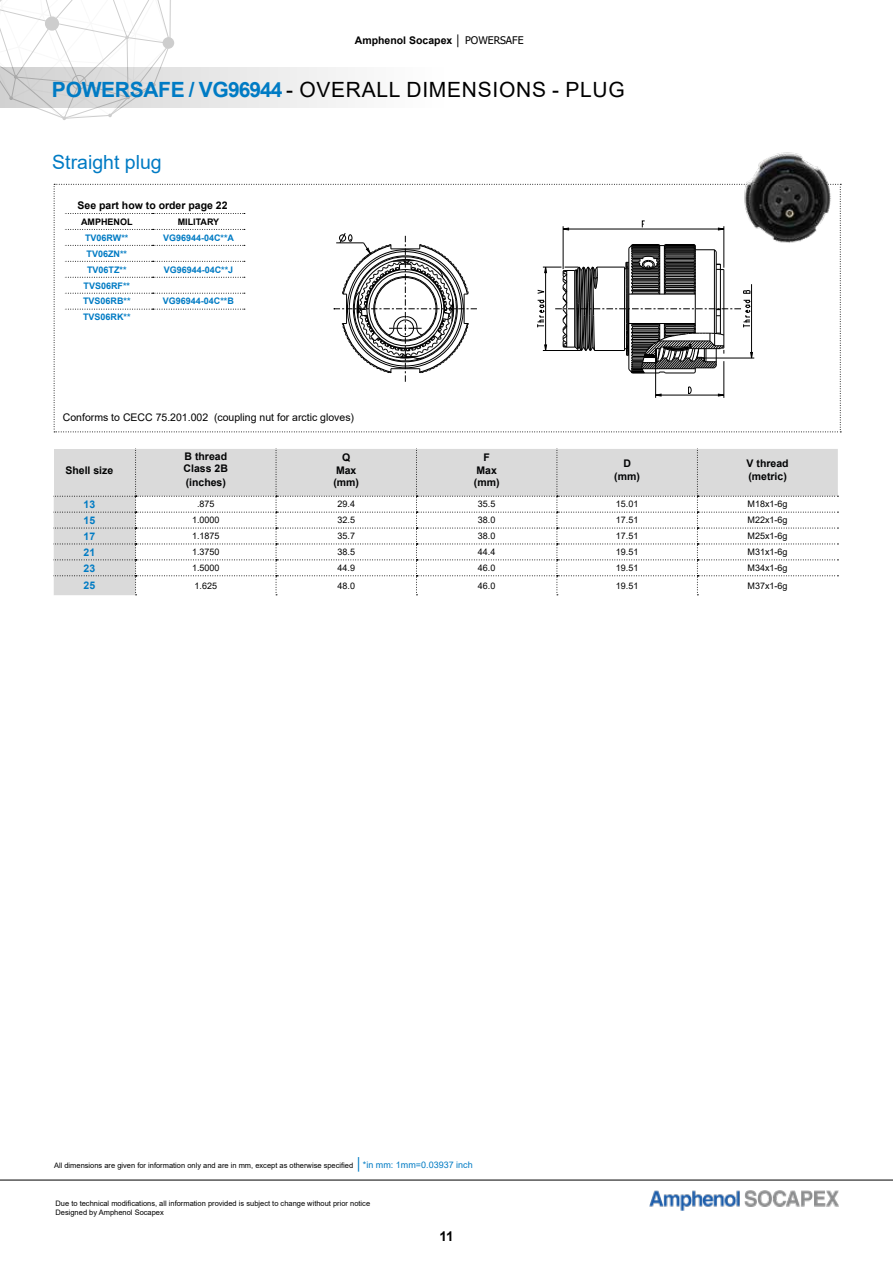
<style>
.page{position:relative;width:893px;height:1263px;background:#fff}
.page>*{position:absolute;margin:0;border:0;box-sizing:border-box;transform-origin:0 0}
.t1{font:21px "Arial";letter-spacing:.035em;color:#000}
.t2{font:19.5px "Arial";color:#007bc4}
.t3{font:700 13.5px "Arial";color:#000}
.t4{font:700 10.5px/12.6px "Arial";color:#020304;text-align:center}
.t5{font:10.5px "Arial";color:#000}
.t6{font:700 10.5px "Arial";color:#000}
.t7{font:700 10.5px "Arial";color:#007bc4}
.t8{font:700 10.5px "Arial";color:#010202}
.t9{font:9px "Arial";color:#000}
.t10{font:700 9px/15.9px "Arial";color:#007bc4}
.t11{font:700 9px "Arial";color:#000}
.t12{font:7.5px/9px "Arial";color:#000}
.s1{font-style:italic}
.s2{font-family:"Tahoma";font-weight:400}
.s3{font-weight:700;color:#007bc4}
.s4{font-size:12px;color:#007bc4}
.s5{font-size:9px;color:#007bc4}
</style>
<div class="page">
<hr style="left:0;top:1180px;width:893px;height:1px;background:#000">
<img style="left:650px;top:1190px;width:189px;height:21px">
<svg style="left:0;top:0;width:172px;height:120px"></svg>
<div style="left:163px;top:37px;width:11px;height:12px;background:#cdcdcd;border-radius:50%"></div>
<div style="left:0;top:68px;width:824px;height:40px;background:linear-gradient(to right,#d8d8d8,#fff)"></div>
<svg style="left:54px;top:449px;width:784px;height:146px"></svg>
<svg style="left:54px;top:184px;width:787px;height:248px"></svg>
<img style="left:727px;top:152px;width:115px;height:99px">
<h3 class="t6" style="left:355px;top:33px;width:170px">Amphenol Socapex <span class="s1">│</span> <span class="s2">POWERSAFE</span></h3>
<h1 class="t1" style="left:52px;top:75px;width:574px"><span class="s3">POWERSAFE / VG96944</span> - OVERALL DIMENSIONS - PLUG</h1>
<h2 class="t2" style="left:52px;top:149px;width:111px">Straight plug</h2>
<h3 class="t6" style="left:78px;top:198px;width:151px">See part how to order page 22</h3>
<p class="t11" style="left:81px;top:215px;width:53px">AMPHENOL</p>
<p class="t11" style="left:178px;top:215px;width:43px">MILITARY</p>
<p class="t10" style="left:85px;top:230px;width:45px">TV06RW**</p>
<p class="t10" style="left:163px;top:230px;width:73px">VG96944-04C**A</p>
<p class="t10" style="left:87px;top:246px;width:42px">TV06ZN**<br>TV06TZ**</p>
<p class="t10" style="left:164px;top:262px;width:71px">VG96944-04C**J</p>
<p class="t10" style="left:83px;top:277px;width:49px">TVS06RF**<br>TVS06RB**</p>
<p class="t10" style="left:83px;top:309px;width:49px">TVS06RK**</p>
<p class="t10" style="left:163px;top:293px;width:73px">VG96944-04C**B</p>
<h3 class="t5" style="left:63px;top:410px;width:293px">Conforms to CECC 75.201.002 (coupling nut for arctic gloves)</h3>
<h3 class="t8" style="left:65px;top:463px;width:49px">Shell size</h3>
<h3 class="t4" style="left:184px;top:451px;width:46px;line-height:12px;text-align:left">B thread<br>Class 2B</h3>
<h3 class="t4" style="left:186px;top:476px;width:42px">(inches)</h3>
<h3 class="t4" style="left:333px;top:451px;width:27px">Q<br>Max (mm)</h3>
<h3 class="t4" style="left:474px;top:451px;width:27px">F<br>Max (mm)</h3>
<h3 class="t4" style="left:614px;top:458px;width:27px">D (mm)</h3>
<h3 class="t4" style="left:747px;top:458px;width:44px;text-align:left">V thread (metric)</h3>
<h3 class="t7" style="left:84px;top:497px;width:13px">13</h3>
<p class="t9" style="left:197px;top:498px;width:19px">.875</p>
<p class="t9" style="left:337px;top:498px;width:19px">29.4</p>
<p class="t9" style="left:478px;top:498px;width:19px">35.5</p>
<p class="t9" style="left:616px;top:498px;width:24px">15.01</p>
<p class="t9" style="left:748px;top:498px;width:42px">M18x1-6g</p>
<h3 class="t7" style="left:84px;top:513px;width:13px">15</h3>
<p class="t9" style="left:192px;top:514px;width:29px">1.0000</p>
<p class="t9" style="left:337px;top:514px;width:19px">32.5</p>
<p class="t9" style="left:478px;top:514px;width:19px">38.0</p>
<p class="t9" style="left:616px;top:514px;width:24px">17.51</p>
<p class="t9" style="left:748px;top:514px;width:42px">M22x1-6g</p>
<h3 class="t7" style="left:84px;top:529px;width:13px">17</h3>
<p class="t9" style="left:192px;top:530px;width:29px">1.1875</p>
<p class="t9" style="left:337px;top:530px;width:19px">35.7</p>
<p class="t9" style="left:478px;top:530px;width:19px">38.0</p>
<p class="t9" style="left:616px;top:530px;width:24px">17.51</p>
<p class="t9" style="left:748px;top:530px;width:42px">M25x1-6g</p>
<h3 class="t7" style="left:84px;top:545px;width:13px">21</h3>
<p class="t9" style="left:192px;top:546px;width:29px">1.3750</p>
<p class="t9" style="left:337px;top:546px;width:19px">38.5</p>
<p class="t9" style="left:478px;top:546px;width:19px">44.4</p>
<p class="t9" style="left:616px;top:546px;width:24px">19.51</p>
<p class="t9" style="left:748px;top:546px;width:42px">M31x1-6g</p>
<h3 class="t7" style="left:84px;top:561px;width:13px">23</h3>
<p class="t9" style="left:192px;top:562px;width:29px">1.5000</p>
<p class="t9" style="left:337px;top:562px;width:19px">44.9</p>
<p class="t9" style="left:478px;top:562px;width:19px">46.0</p>
<p class="t9" style="left:616px;top:562px;width:24px">19.51</p>
<p class="t9" style="left:748px;top:562px;width:42px">M34x1-6g</p>
<h3 class="t7" style="left:84px;top:578px;width:13px">25</h3>
<p class="t9" style="left:195px;top:579px;width:24px">1.625</p>
<p class="t9" style="left:337px;top:579px;width:19px">48.0</p>
<p class="t9" style="left:478px;top:579px;width:19px">46.0</p>
<p class="t9" style="left:616px;top:579px;width:24px">19.51</p>
<p class="t9" style="left:748px;top:579px;width:42px">M37x1-6g</p>
<p class="t12" style="left:54px;top:1161px;width:420px">All dimensions are given for information only and are in mm, except as otherwise specified <span class="s4">│</span><span class="s5">*in mm: 1mm=0.03937 inch</span></p>
<p class="t12" style="left:55px;top:1199px;width:316px">Due to technical modifications, all information provided is subject to change without prior notice<br>Designed by Amphenol Socapex</p>
<h3 class="t3" style="left:439px;top:1226px;width:16px">11</h3>
</div>
